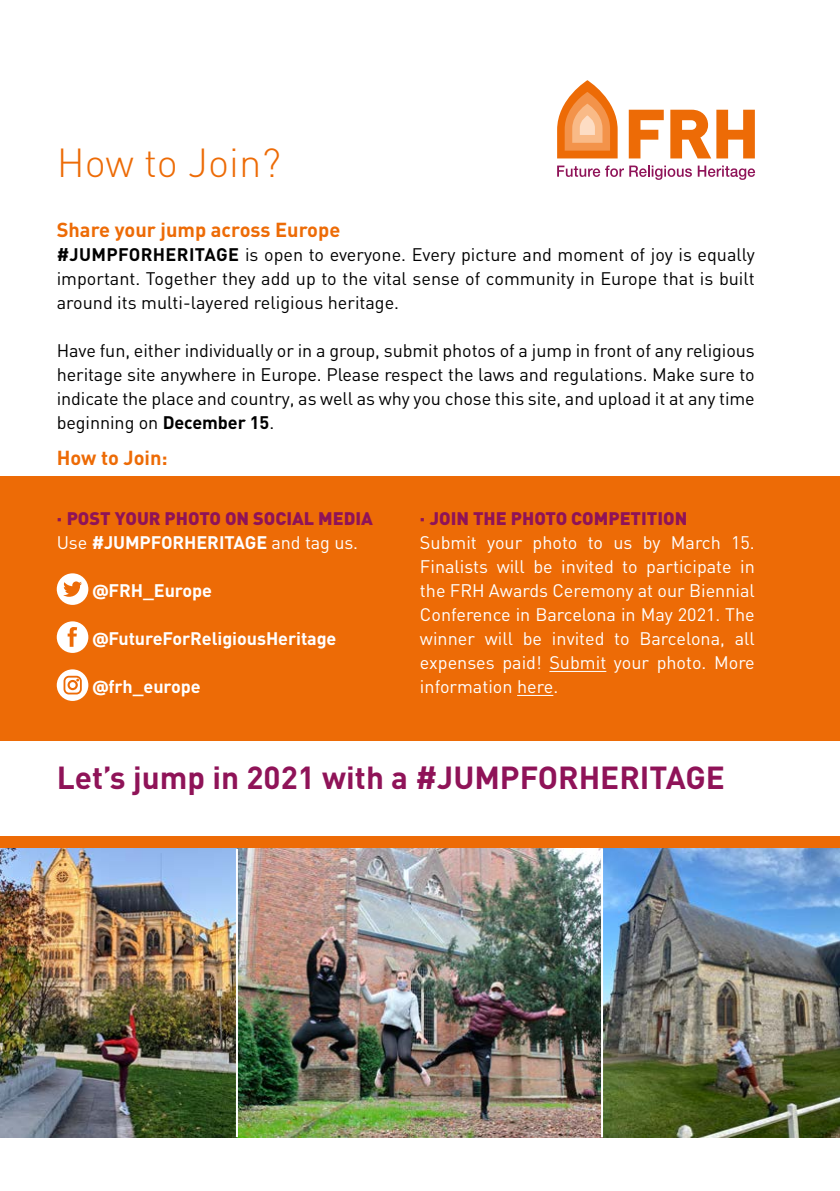
<style>
.page{position:relative;width:840px;height:1191px;background:#fff}
.page>*{position:absolute;margin:0;border:0;box-sizing:border-box;transform-origin:0 0}
.t1{font:300 40px "DIN";color:#ed6b06}
.t2{font:700 31.6px "DIN";color:#8f1358}
.t3{font:700 20px "DIN";color:#ed6b06}
.t4{font:18px/24px "DIN";letter-spacing:-.005em;color:#000;text-align:justify}
.t5{font:18px/24px "DIN";color:#fff;text-align:justify}
.t6{font:900 18px/24px "DIN";color:#8f1358}
.t7{font:700 18px "DIN";letter-spacing:-.005em;color:#fff}
.s1{font-weight:700}
.s2{font-weight:400;color:#fff}
.s3{font-weight:700;color:#fff}
.s4{font-family:"DIN2014"}
</style>
<div class="page">
<div style="left:0;top:477px;width:839px;height:264px;background:#ed6b06"></div>
<img style="left:1px;top:848px;width:838px;height:289px">
<div style="left:0;top:836px;width:839px;height:12px;background:#ed6b06"></div>
<hr style="left:236px;top:849px;width:2px;height:288px;background:#fff">
<hr style="left:600px;top:849px;width:2px;height:288px;background:#fff">
<svg style="left:628px;top:110px;width:35px;height:48px"></svg>
<svg style="left:670px;top:110px;width:40px;height:48px"></svg>
<svg style="left:716px;top:110px;width:38px;height:48px"></svg>
<svg style="left:557px;top:166px;width:66px;height:11px"></svg>
<svg style="left:629px;top:166px;width:62px;height:14px"></svg>
<svg style="left:697px;top:166px;width:57px;height:14px"></svg>
<svg style="left:557px;top:80px;width:60px;height:78px"></svg>
<div style="left:57px;top:573px;width:31px;height:32px;background:#fff;border-radius:50%"></div>
<svg style="left:63px;top:581px;width:19px;height:16px"></svg>
<svg style="left:57px;top:621px;width:31px;height:32px"></svg>
<svg style="left:57px;top:669px;width:31px;height:32px"></svg>
<hr style="left:549px;top:671px;width:57px;height:1px;background:#fff">
<hr style="left:517px;top:695px;width:36px;height:1px;background:#fff">
<h1 class="t1" style="left:57px;top:138px;width:225px">How to Join?</h1>
<p class="t3" style="left:57px;top:216px;width:285px">Share your jump across Europe</p>
<p class="t4" style="left:57px;top:242px;width:699px"><span class="s1">#JUMPFORHERITAGE</span> is open to everyone. Every picture and moment of joy is equally important. Together they add up to the vital sense of community in Europe that is built around its multi-layered religious heritage.</p>
<p class="t4" style="left:57px;top:338px;width:699px">Have fun, either individually or in a group, submit photos of a jump in front of any religious heritage site anywhere in Europe. Please respect the laws and regulations. Make sure to indicate the place and country, as well as why you chose this site, and upload it at any time beginning on <span class="s1">December 15</span>.</p>
<p class="t3" style="left:57px;top:444px;width:112px">How to Join:</p>
<p class="t6" style="left:57px;top:505px;width:317px">· POST YOUR PHOTO ON SOCIAL MEDIA<br><span class="s2">Use</span> <span class="s3">#JUMPFORHERITAGE</span> <span class="s2">and tag us.</span></p>
<p class="t7" style="left:92px;top:578px;width:121px"><span class="s4">@</span>FRH_Europe</p>
<p class="t7" style="left:92px;top:626px;width:245px"><span class="s4">@</span>FutureForReligiousHeritage</p>
<p class="t7" style="left:92px;top:674px;width:110px"><span class="s4">@</span>frh_europe</p>
<p class="t6" style="left:420px;top:505px;width:269px">· JOIN THE PHOTO COMPETITION</p>
<p class="t5" style="left:420px;top:530px;width:336px">Submit your photo to us by March 15.<br>Finalists will be invited to participate in the FRH Awards Ceremony at our Biennial Conference in Barcelona in May 2021. The winner will be invited to Barcelona, all expenses paid! Submit your photo. More information here.</p>
<h2 class="t2" style="left:57px;top:757px;width:669px">Let’s jump in 2021 with a #JUMPFORHERITAGE</h2>
</div>
